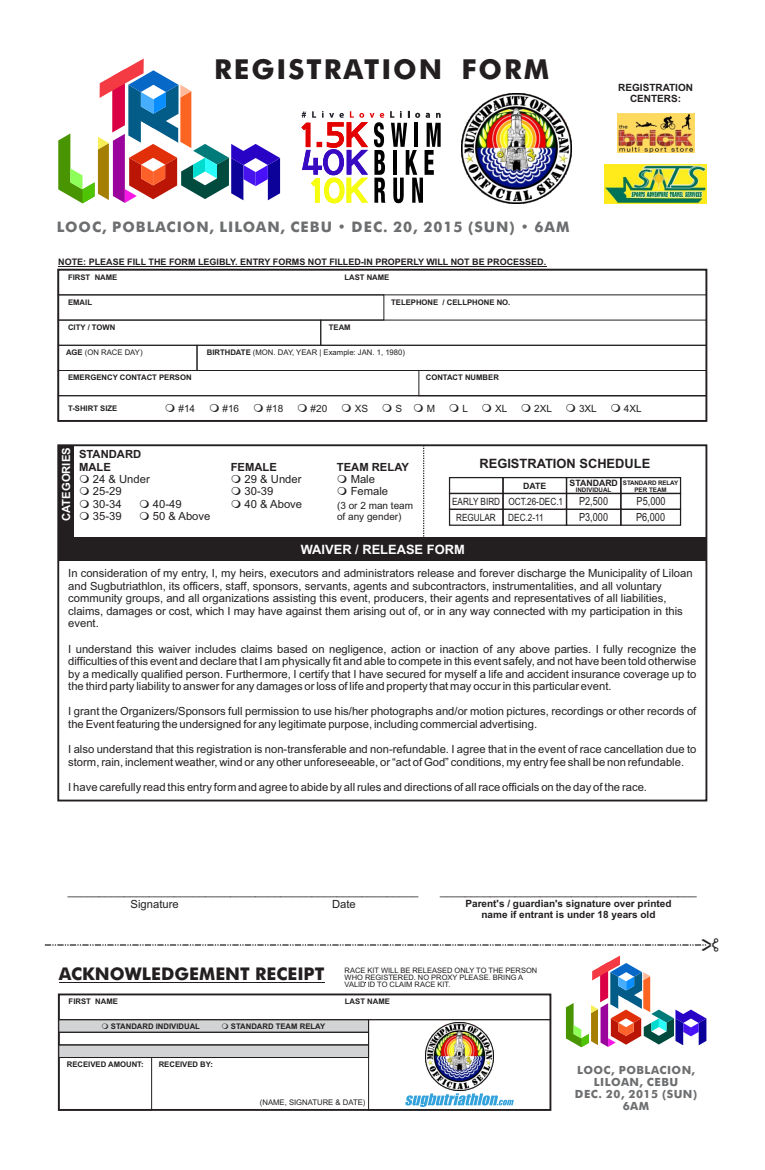
<style>
.page{position:relative;width:765px;height:1170px;background:#fff}
.page>*{position:absolute;margin:0;border:0;box-sizing:border-box;transform-origin:0 0}
.t1{font:700 27.5px "Futura BT";letter-spacing:.075em;color:#231f20}
.t2{font:700 17.5px "Futura BT";color:#231f20}
.t3{font:700 14.5px "Futura BT";letter-spacing:.065em;color:#6d6e70}
.t4{font:700 12.88px "Arial";color:#231f20}
.t5{font:700 12.88px "Arial";color:#fff}
.t6{font:11.25px/12.6px "Arial";color:#231f20}
.t7{font:700 11.25px/12px "Futura BT";letter-spacing:.045em;color:#6d6e70;text-align:center}
.t8{font:700 11.25px/12.4px "Arial";color:#231f20}
.t9{font:700 11.25px "Arial";color:#fff}
.t10{font:11.12px "Arial Narrow";color:#231f20}
.t11{font:700 10px/11.1px "Arial";color:#231f20;text-align:center}
.t12{font:10px/11px "Arial";color:#231f20}
.t13{font:10px "Arial Narrow";color:#231f20}
.t14{font:700 9px "Arial";color:#231f20}
.t15{font:700 8.75px "Arial";color:#231f20}
.t16{font:700 7.75px "Arial";color:#231f20}
.t17{font:7.75px "Arial";color:#231f20}
.t18{font:7.5px/7px "Arial";color:#231f20}
.t19{font:700 6.25px/6.6px "Arial";letter-spacing:-.025em;color:#231f20;text-align:center}
.t20{font:700 6.25px "Arial";color:#231f20}
.s1{font-weight:700}
</style>
<div class="page">
<svg style="left:301px;top:111px;width:140px;height:92px"></svg>
<svg style="left:58px;top:59px;width:222px;height:144px"></svg>
<div style="left:58px;top:1057px;width:94px;height:53px;border:1px solid #231f20"></div>
<div style="left:368px;top:1019px;width:183px;height:91px;border:1px solid #231f20"></div>
<img style="left:617px;top:114px;width:77px;height:39px">
<img style="left:605px;top:164px;width:101px;height:39px">
<hr style="left:58px;top:266px;width:429px;height:1px;background:#231f20">
<hr style="left:487px;top:266px;width:59px;height:1px;background:#231f20">
<div style="left:58px;top:269px;width:649px;height:26px;border:1px solid #231f20"></div>
<div style="left:58px;top:320px;width:263px;height:26px;border:1px solid #231f20"></div>
<div style="left:58px;top:370px;width:649px;height:26px;border:1px solid #231f20"></div>
<div style="left:58px;top:294px;width:326px;height:27px;border:1px solid #231f20"></div>
<div style="left:58px;top:345px;width:140px;height:26px;border:1px solid #231f20"></div>
<div style="left:320px;top:320px;width:387px;height:26px;border:1px solid #231f20"></div>
<div style="left:58px;top:395px;width:649px;height:26px;border:1px solid #231f20"></div>
<svg style="left:405px;top:1093px;width:109px;height:14px"></svg>
<div style="left:57px;top:444px;width:650px;height:357px;border:2px solid #231f20"></div>
<div style="left:58px;top:538px;width:648px;height:23px;background:#231f20"></div>
<div style="left:58px;top:445px;width:16px;height:92px;background:#231f20"></div>
<svg style="left:423px;top:445px;width:1px;height:93px"></svg>
<img style="left:462px;top:93px;width:110px;height:110px">
<img style="left:425px;top:1058px;width:69px;height:33px">
<div style="left:449px;top:477px;width:55px;height:17px;border:1px solid #231f20"></div>
<div style="left:449px;top:493px;width:55px;height:17px;border:1px solid #231f20"></div>
<div style="left:620px;top:477px;width:61px;height:17px;border:1px solid #231f20"></div>
<div style="left:502px;top:493px;width:65px;height:17px;border:1px solid #231f20"></div>
<div style="left:502px;top:477px;width:65px;height:17px;border:1px solid #231f20"></div>
<div style="left:566px;top:477px;width:55px;height:17px;border:1px solid #231f20"></div>
<div style="left:566px;top:493px;width:55px;height:17px;border:1px solid #231f20"></div>
<div style="left:449px;top:509px;width:55px;height:17px;border:1px solid #231f20"></div>
<div style="left:620px;top:509px;width:61px;height:17px;border:1px solid #231f20"></div>
<div style="left:502px;top:509px;width:65px;height:17px;border:1px solid #231f20"></div>
<div style="left:566px;top:509px;width:55px;height:17px;border:1px solid #231f20"></div>
<svg style="left:45px;top:944px;width:662px;height:114px"></svg>
<h1 class="t1" style="left:214px;top:59px;width:337px">REGISTRATION FORM</h1>
<p class="t3" style="left:57px;top:221px;width:514px">LOOC, POBLACION, LILOAN, CEBU • DEC. 20, 2015 (SUN) • 6AM</p>
<p class="t14" style="left:58px;top:259px;width:489px">NOTE: PLEASE FILL THE FORM LEGIBLY. ENTRY FORMS NOT FILLED-IN PROPERLY WILL NOT BE PROCESSED.</p>
<p class="t16" style="left:68px;top:274px;width:51px">FIRST NAME</p>
<p class="t16" style="left:344px;top:274px;width:47px">LAST NAME</p>
<p class="t16" style="left:68px;top:299px;width:26px">EMAIL</p>
<p class="t16" style="left:68px;top:324px;width:49px">CITY / TOWN</p>
<p class="t16" style="left:329px;top:324px;width:23px">TEAM</p>
<p class="t16" style="left:391px;top:299px;width:121px">TELEPHONE / CELLPHONE NO.</p>
<p class="t17" style="left:66px;top:349px;width:78px"><span class="s1">AGE</span> (ON RACE DAY)</p>
<p class="t17" style="left:207px;top:349px;width:200px"><span class="s1">BIRTHDATE</span> (MON. DAY, YEAR | Example: JAN. 1, 1980)</p>
<p class="t16" style="left:68px;top:374px;width:125px">EMERGENCY CONTACT PERSON</p>
<p class="t16" style="left:426px;top:374px;width:75px">CONTACT NUMBER</p>
<p class="t11" style="left:618px;top:83px;width:76px">REGISTRATION<br>CENTERS:</p>
<p class="t16" style="left:68px;top:405px;width:51px">T-SHIRT SIZE</p>
<p class="t12" style="left:178px;top:404px;width:18px">#14</p>
<p class="t12" style="left:223px;top:404px;width:18px">#16</p>
<p class="t12" style="left:267px;top:404px;width:18px">#18</p>
<p class="t12" style="left:311px;top:404px;width:18px">#20</p>
<p class="t12" style="left:355px;top:404px;width:15px">XS</p>
<p class="t12" style="left:395px;top:404px;width:8px">S</p>
<p class="t12" style="left:427px;top:404px;width:10px">M</p>
<p class="t12" style="left:462px;top:404px;width:7px">L</p>
<p class="t12" style="left:495px;top:404px;width:14px">XL</p>
<p class="t12" style="left:534px;top:404px;width:19px">2XL</p>
<p class="t12" style="left:579px;top:404px;width:19px">3XL</p>
<p class="t12" style="left:624px;top:404px;width:19px">4XL</p>
<p class="t9" style="left:62px;top:521px;width:75px;rotate:-90deg">CATEGORIES</p>
<p class="t8" style="left:79px;top:449px;width:64px">STANDARD<br>MALE</p>
<p class="t8" style="left:337px;top:462px;width:74px">TEAM RELAY</p>
<p class="t4" style="left:479px;top:458px;width:172px">REGISTRATION SCHEDULE</p>
<p class="t6" style="left:351px;top:474px;width:39px">Male<br>Female</p>
<p class="t12" style="left:337px;top:501px;width:78px">(3 or 2 man team of any gender)</p>
<p class="t8" style="left:231px;top:462px;width:48px">FEMALE</p>
<p class="t6" style="left:245px;top:474px;width:59px">29 &amp; Under<br>30-39<br>40 &amp; Above</p>
<p class="t6" style="left:93px;top:474px;width:58px">24 &amp; Under<br>25-29<br>30-34<br>35-39</p>
<p class="t15" style="left:570px;top:479px;width:50px">STANDARD</p>
<p class="t20" style="left:576px;top:487px;width:37px">INDIVIDUAL</p>
<p class="t19" style="left:623px;top:480px;width:57px">STANDARD RELAY<br>PER TEAM</p>
<p class="t15" style="left:523px;top:482px;width:25px">DATE</p>
<p class="t10" style="left:579px;top:497px;width:31px">P2,500</p>
<p class="t6" style="left:153px;top:499px;width:59px">40-49<br>50 &amp; Above</p>
<p class="t13" style="left:452px;top:498px;width:112px">EARLY BIRD OCT.26-DEC.1</p>
<p class="t10" style="left:637px;top:497px;width:31px">P5,000</p>
<p class="t13" style="left:456px;top:514px;width:89px">REGULAR DEC.2-11</p>
<p class="t10" style="left:579px;top:512px;width:31px">P3,000</p>
<p class="t10" style="left:636px;top:512px;width:31px">P6,000</p>
<p class="t5" style="left:301px;top:545px;width:165px">WAIVER / RELEASE FORM</p>
<p class="t6" style="left:68px;top:568px;width:626px">In consideration of my entry, I, my heirs, executors and administrators release and forever discharge the Municipality of Liloan and Sugbutriathlon, its officers, staff, sponsors, servants, agents and subcontractors, instrumentalities, and all voluntary community groups, and all organizations assisting this event, producers, their agents and representatives of all liabilities, claims, damages or cost, which I may have against them arising out of, or in any way connected with my participation in this event.</p>
<p class="t6" style="left:68px;top:643px;width:630px;text-align:justify">I understand this waiver includes claims based on negligence, action or inaction of any above parties. I fully recognize the difficulties of this event and declare that I am physically fit and able to compete in this event safely, and not have been told otherwise by a medically qualified person. Furthermore, I certify that I have secured for myself a life and accident insurance coverage up to the third party liability to answer for any damages or loss of life and property that may occur in this particular event.</p>
<p class="t6" style="left:68px;top:706px;width:630px">I grant the Organizers/Sponsors full permission to use his/her photographs and/or motion pictures, recordings or other records of the Event featuring the undersigned for any legitimate purpose, including commercial advertising.</p>
<p class="t6" style="left:68px;top:744px;width:630px">I also understand that this registration is non-transferable and non-refundable. I agree that in the event of race cancellation due to storm, rain, inclement weather, wind or any other unforeseeable, or “act of God” conditions, my entry fee shall be non refundable.</p>
<p class="t6" style="left:68px;top:782px;width:580px">I have carefully read this entry form and agree to abide by all rules and directions of all race officials on the day of the race.</p>
<p class="t6" style="left:131px;top:886px;width:289px;text-indent:-63px">________________________________________________________<br>Signature</p>
<p class="t6" style="left:332px;top:899px;width:25px">Date</p>
<p class="t6" style="left:440px;top:886px;width:258px">_________________________________________</p>
<p class="t11" style="left:466px;top:899px;width:207px">Parent's / guardian's signature over printed name if entrant is under 18 years old</p>
<h2 class="t2" style="left:59px;top:967px;width:267px">ACKNOWLEDGEMENT RECEIPT</h2>
<p class="t16" style="left:69px;top:999px;width:51px">FIRST NAME</p>
<p class="t16" style="left:111px;top:1023px;width:91px">STANDARD INDIVIDUAL</p>
<p class="t16" style="left:231px;top:1023px;width:96px">STANDARD TEAM RELAY</p>
<p class="t16" style="left:67px;top:1061px;width:78px">RECEIVED AMOUNT:</p>
<p class="t16" style="left:159px;top:1061px;width:56px">RECEIVED BY:</p>
<p class="t18" style="left:345px;top:968px;width:194px">RACE KIT WILL BE RELEASED ONLY TO THE PERSON<br>WHO REGISTERED. NO PROXY PLEASE. BRING A<br>VALID ID TO CLAIM RACE KIT.</p>
<p class="t16" style="left:345px;top:999px;width:47px">LAST NAME</p>
<p class="t17" style="left:260px;top:1100px;width:107px">(NAME, SIGNATURE &amp; DATE)</p>
<p class="t7" style="left:575px;top:1065px;width:124px">LOOC, POBLACION,<br>LILOAN, CEBU<br>DEC. 20, 2015 (SUN)<br>6AM</p>
</div>
